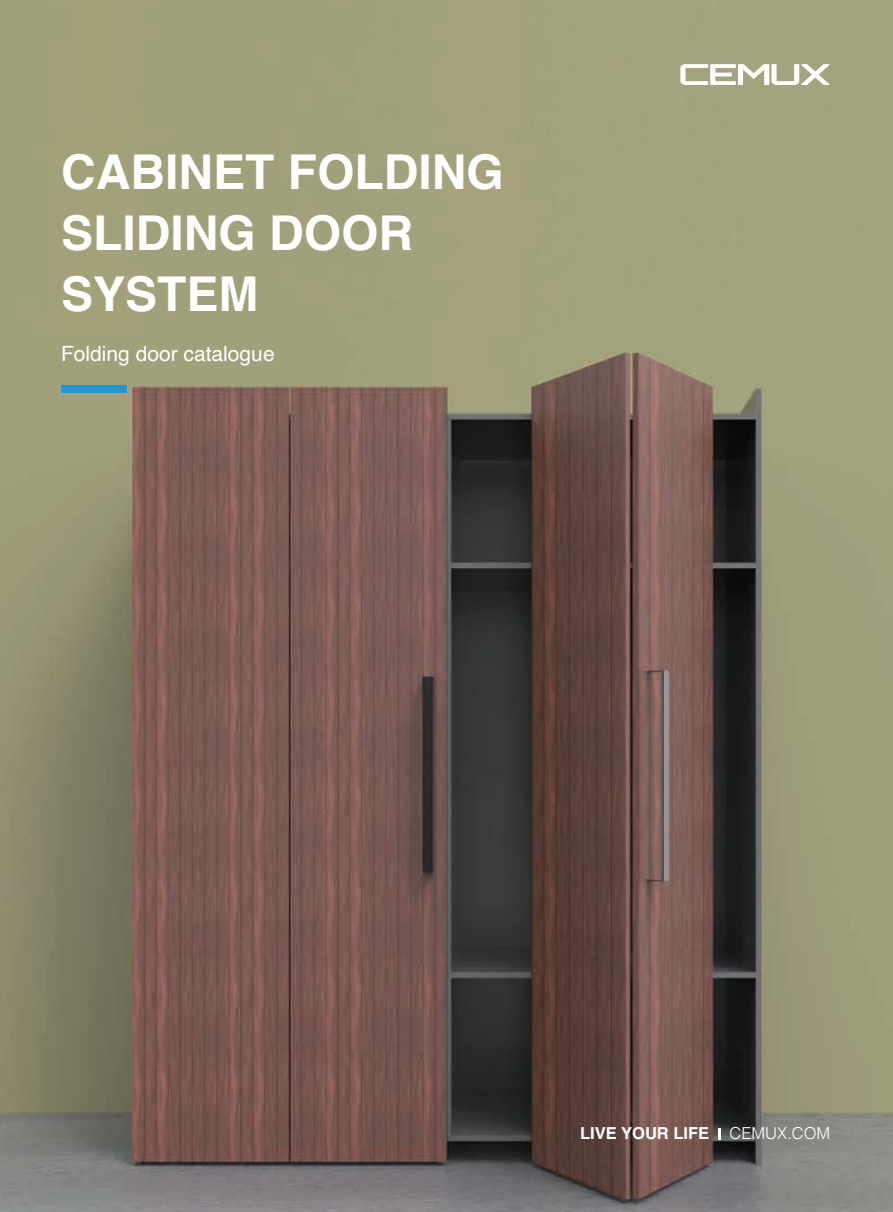
<style>
.page{position:relative;width:893px;height:1212px;background:#fff}
.page>*{position:absolute;margin:0;border:0;box-sizing:border-box;transform-origin:0 0}
.t1{font:700 48px/61.2px "Helvetica";color:#fff}
.t2{font:21px "Helvetica";color:#fff}
.t3{font:700 16.5px "Helvetica";color:#fff}
.s1{font-weight:300}
</style>
<div class="page">
<img style="left:0;top:0;width:893px;height:1212px">
<svg style="left:718px;top:1127px;width:2px;height:12px"></svg>
<svg style="left:680px;top:64px;width:149px;height:21px"></svg>
<div style="left:61px;top:386px;width:65px;height:7px;background:#2097d4"></div>
<p class="t1" style="left:61px;top:146px;width:444px">CABINET FOLDING<br>SLIDING DOOR<br>SYSTEM</p>
<p class="t2" style="left:61px;top:337px;width:215px">Folding door catalogue</p>
<p class="t3" style="left:580px;top:1123px;width:252px">LIVE YOUR LIFE <span class="s1">CEMUX.COM</span></p>
</div>
